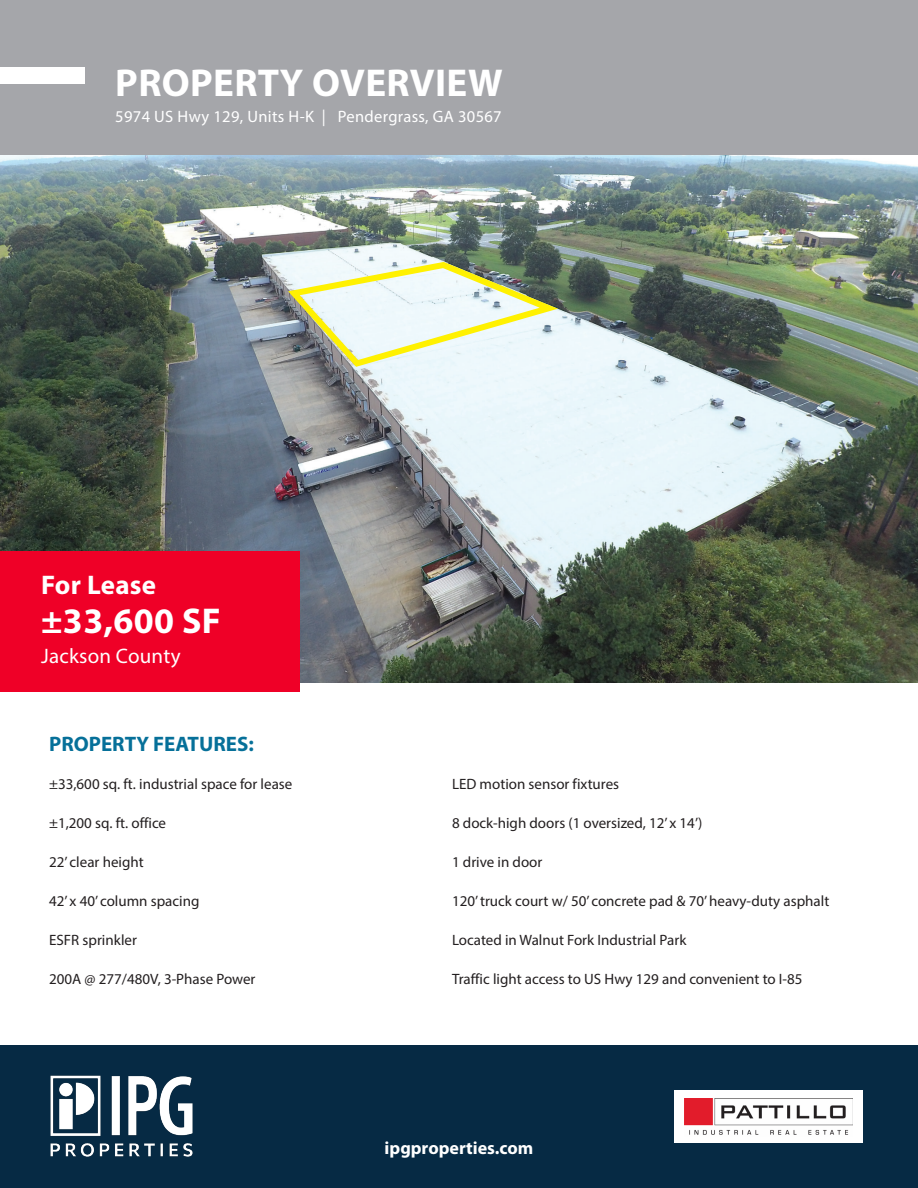
<style>
.page{position:relative;width:918px;height:1188px;background:#fff}
.page>*{position:absolute;margin:0;border:0;box-sizing:border-box;transform-origin:0 0}
.t1{font:700 39px "Myriad Pro";letter-spacing:.01em;color:#fff}
.t2{font:700 36px "Myriad Pro";letter-spacing:.01em;color:#fff}
.t3{font:700 27px "Myriad Pro";letter-spacing:.01em;color:#fff}
.t4{font:700 21px "Myriad Pro";color:#067099}
.t5{font:21px "Myriad Pro";letter-spacing:.01em;color:#fff}
.t6{font:700 18px "Myriad Pro";color:#fff}
.t7{font:16.5px "Myriad Pro";letter-spacing:.02em;color:#fff}
.t8{font:15px "Myriad Pro";color:#231f20}
</style>
<div class="page">
<img style="left:0;top:154px;width:918px;height:528px">
<div style="left:0;top:0;width:918px;height:154px;background:#a5a6aa"></div>
<div style="left:0;top:67px;width:85px;height:17px;background:#fff"></div>
<div style="left:0;top:551px;width:299px;height:141px;background:#ef0027"></div>
<svg style="left:282px;top:257px;width:285px;height:113px"></svg>
<div style="left:0;top:1046px;width:918px;height:142px;background:#062a44"></div>
<img style="left:50px;top:1075px;width:143px;height:82px">
<div style="left:674px;top:1090px;width:189px;height:52px;background:#fff"></div>
<img style="left:685px;top:1099px;width:167px;height:36px">
<p class="t1" style="left:115px;top:58px;width:389px">PROPERTY OVERVIEW</p>
<p class="t7" style="left:115px;top:106px;width:388px">5974 US Hwy 129, Units H-K | Pendergrass, GA 30567</p>
<p class="t3" style="left:41px;top:567px;width:117px">For Lease</p>
<p class="t2" style="left:41px;top:597px;width:181px">±33,600 SF</p>
<p class="t5" style="left:41px;top:643px;width:141px">Jackson County</p>
<p class="t4" style="left:49px;top:730px;width:206px">PROPERTY FEATURES:</p>
<p class="t8" style="left:49px;top:775px;width:245px">±33,600 sq. ft. industrial space for lease</p>
<p class="t8" style="left:49px;top:814px;width:118px">±1,200 sq. ft. office</p>
<p class="t8" style="left:49px;top:853px;width:96px">22’ clear height</p>
<p class="t8" style="left:49px;top:892px;width:152px">42’ x 40’ column spacing</p>
<p class="t8" style="left:49px;top:931px;width:89px">ESFR sprinkler</p>
<p class="t8" style="left:49px;top:970px;width:208px">200A @ 277/480V, 3-Phase Power</p>
<p class="t8" style="left:452px;top:775px;width:169px">LED motion sensor fixtures</p>
<p class="t8" style="left:452px;top:814px;width:252px">8 dock-high doors (1 oversized, 12’ x 14’)</p>
<p class="t8" style="left:452px;top:853px;width:92px">1 drive in door</p>
<p class="t8" style="left:452px;top:892px;width:379px">120’ truck court w/ 50’ concrete pad &amp; 70’ heavy-duty asphalt</p>
<p class="t8" style="left:452px;top:931px;width:236px">Located in Walnut Fork Industrial Park</p>
<p class="t8" style="left:452px;top:970px;width:352px">Traffic light access to US Hwy 129 and convenient to I-85</p>
<p class="t6" style="left:385px;top:1136px;width:150px">ipgproperties.com</p>
</div>
